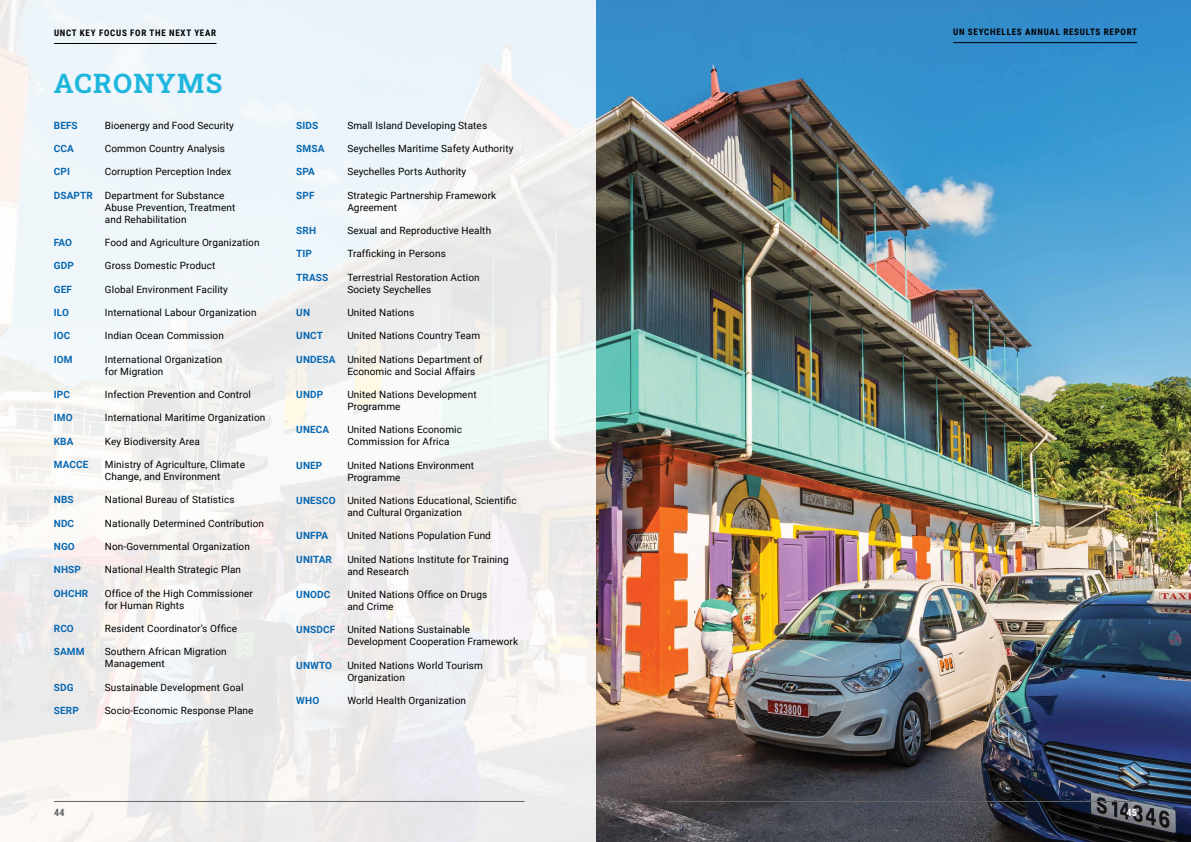
<style>
.page{position:relative;width:1191px;height:842px;background:#fff}
.page>*{position:absolute;margin:0;border:0;box-sizing:border-box;transform-origin:0 0}
.t1{font:27px "Roboto Slab";letter-spacing:.05em;color:#1eb6dc}
.t2{font:10px/12px "Roboto";letter-spacing:.01em;color:#000}
.t3{font:700 10px "Roboto";letter-spacing:.01em;color:#0968b1}
.t4{font:700 10px "Roboto Condensed";color:#636466}
.t5{font:700 10px "Roboto Condensed";color:#fff}
.t6{font:700 9px "Roboto Condensed";letter-spacing:.085em;color:#000}
.s1{font-weight:700;color:#0968b1}
</style>
<div class="page">
<img style="left:595px;top:0;width:596px;height:842px">
<div style="left:0;top:0;width:595px;height:842px;background:linear-gradient(to right,#f2f4f5,#eeefef)"></div>
<hr style="left:54px;top:43px;width:162px;height:1px;background:#000">
<hr style="left:953px;top:42px;width:184px;height:1px;background:#000">
<hr style="left:54px;top:801px;width:470px;height:1px;background:#636466">
<hr style="left:666px;top:801px;width:471px;height:1px;background:#636466">
<p class="t6" style="left:54px;top:26px;width:164px">UNCT KEY FOCUS FOR THE NEXT YEAR</p>
<p class="t6" style="left:953px;top:26px;width:185px">UN SEYCHELLES ANNUAL RESULTS REPORT</p>
<h1 class="t1" style="left:54px;top:64px;width:170px">ACRONYMS</h1>
<p class="t3" style="left:54px;top:118px;width:25px">BEFS</p>
<p class="t2" style="left:105px;top:119px;width:130px">Bioenergy and Food Security</p>
<p class="t3" style="left:54px;top:141px;width:22px">CCA</p>
<p class="t2" style="left:105px;top:142px;width:122px">Common Country Analysis</p>
<p class="t3" style="left:54px;top:165px;width:18px">CPI</p>
<p class="t2" style="left:105px;top:165px;width:128px">Corruption Perception Index</p>
<p class="t2" style="left:105px;top:189px;width:132px;text-indent:-51px"><span class="s1">DSAPTR</span> Department for Substance<br>Abuse Prevention, Treatment and Rehabilitation</p>
<p class="t3" style="left:54px;top:235px;width:20px">FAO</p>
<p class="t2" style="left:105px;top:236px;width:156px">Food and Agriculture Organization</p>
<p class="t3" style="left:54px;top:259px;width:21px">GDP</p>
<p class="t2" style="left:105px;top:259px;width:112px">Gross Domestic Product</p>
<p class="t3" style="left:54px;top:282px;width:20px">GEF</p>
<p class="t2" style="left:105px;top:283px;width:125px">Global Environment Facility</p>
<p class="t3" style="left:54px;top:305px;width:17px">ILO</p>
<p class="t2" style="left:105px;top:306px;width:153px">International Labour Organization</p>
<p class="t3" style="left:54px;top:329px;width:18px">IOC</p>
<p class="t2" style="left:105px;top:329px;width:120px">Indian Ocean Commission</p>
<p class="t3" style="left:54px;top:352px;width:20px">IOM</p>
<p class="t2" style="left:105px;top:353px;width:119px">International Organization for Migration</p>
<p class="t3" style="left:54px;top:387px;width:18px">IPC</p>
<p class="t2" style="left:105px;top:388px;width:147px">Infection Prevention and Control</p>
<p class="t3" style="left:54px;top:411px;width:20px">IMO</p>
<p class="t2" style="left:105px;top:411px;width:162px">International Maritime Organization</p>
<p class="t3" style="left:54px;top:434px;width:21px">KBA</p>
<p class="t2" style="left:105px;top:435px;width:97px">Key Biodiversity Area</p>
<p class="t3" style="left:54px;top:457px;width:36px">MACCE</p>
<p class="t2" style="left:105px;top:458px;width:142px">Ministry of Agriculture, Climate<br>Change, and Environment</p>
<p class="t3" style="left:54px;top:493px;width:21px">NBS</p>
<p class="t2" style="left:105px;top:493px;width:131px">National Bureau of Statistics</p>
<p class="t3" style="left:54px;top:516px;width:22px">NDC</p>
<p class="t2" style="left:105px;top:517px;width:161px">Nationally Determined Contribution</p>
<p class="t3" style="left:54px;top:539px;width:22px">NGO</p>
<p class="t2" style="left:105px;top:540px;width:147px">Non-Governmental Organization</p>
<p class="t3" style="left:54px;top:563px;width:29px">NHSP</p>
<p class="t2" style="left:105px;top:563px;width:138px">National Health Strategic Plan</p>
<p class="t3" style="left:54px;top:586px;width:36px">OHCHR</p>
<p class="t2" style="left:105px;top:587px;width:149px">Office of the High Commissioner for Human Rights</p>
<p class="t3" style="left:54px;top:621px;width:22px">RCO</p>
<p class="t2" style="left:105px;top:622px;width:134px">Resident Coordinator’s Office</p>
<p class="t3" style="left:54px;top:645px;width:32px">SAMM</p>
<p class="t2" style="left:105px;top:645px;width:123px">Southern African Migration<br>Management</p>
<p class="t3" style="left:54px;top:680px;width:21px">SDG</p>
<p class="t2" style="left:105px;top:681px;width:140px">Sustainable Development Goal</p>
<p class="t3" style="left:54px;top:703px;width:26px">SERP</p>
<p class="t2" style="left:105px;top:704px;width:150px">Socio-Economic Response Plane</p>
<p class="t3" style="left:296px;top:118px;width:24px">SIDS</p>
<p class="t2" style="left:347px;top:119px;width:141px">Small Island Developing States</p>
<p class="t3" style="left:296px;top:141px;width:30px">SMSA</p>
<p class="t2" style="left:347px;top:142px;width:168px">Seychelles Maritime Safety Authority</p>
<p class="t3" style="left:296px;top:165px;width:20px">SPA</p>
<p class="t2" style="left:347px;top:165px;width:120px">Seychelles Ports Authority</p>
<p class="t3" style="left:296px;top:188px;width:20px">SPF</p>
<p class="t2" style="left:347px;top:189px;width:150px">Strategic Partnership Framework<br>Agreement</p>
<p class="t3" style="left:296px;top:223px;width:21px">SRH</p>
<p class="t2" style="left:347px;top:224px;width:145px">Sexual and Reproductive Health</p>
<p class="t3" style="left:296px;top:247px;width:17px">TIP</p>
<p class="t2" style="left:347px;top:247px;width:100px">Trafficking in Persons</p>
<p class="t3" style="left:296px;top:270px;width:33px">TRASS</p>
<p class="t2" style="left:347px;top:271px;width:134px">Terrestrial Restoration Action<br>Society Seychelles</p>
<p class="t3" style="left:296px;top:305px;width:15px">UN</p>
<p class="t2" style="left:347px;top:306px;width:69px">United Nations</p>
<p class="t3" style="left:296px;top:329px;width:28px">UNCT</p>
<p class="t2" style="left:347px;top:329px;width:134px">United Nations Country Team</p>
<p class="t2" style="left:347px;top:353px;width:137px;text-indent:-51px"><span class="s1">UNDESA</span> United Nations Department of<br>Economic and Social Affairs</p>
<p class="t3" style="left:296px;top:387px;width:28px">UNDP</p>
<p class="t2" style="left:347px;top:388px;width:131px">United Nations Development<br>Programme</p>
<p class="t3" style="left:296px;top:423px;width:34px">UNECA</p>
<p class="t2" style="left:347px;top:423px;width:116px">United Nations Economic<br>Commission for Africa</p>
<p class="t3" style="left:296px;top:458px;width:28px">UNEP</p>
<p class="t2" style="left:347px;top:459px;width:128px">United Nations Environment<br>Programme</p>
<p class="t2" style="left:296px;top:494px;width:222px;text-align:center"><span class="s1">UNESCO</span> United Nations Educational, Scientific and Cultural Organization</p>
<p class="t3" style="left:296px;top:529px;width:33px">UNFPA</p>
<p class="t2" style="left:347px;top:529px;width:145px">United Nations Population Fund</p>
<p class="t3" style="left:296px;top:552px;width:37px">UNITAR</p>
<p class="t2" style="left:347px;top:553px;width:163px">United Nations Institute for Training and Research</p>
<p class="t3" style="left:296px;top:587px;width:35px">UNODC</p>
<p class="t2" style="left:347px;top:588px;width:141px">United Nations Office on Drugs and Crime</p>
<p class="t2" style="left:347px;top:623px;width:172px;text-indent:-51px"><span class="s1">UNSDCF</span> United Nations Sustainable<br>Development Cooperation Framework</p>
<p class="t3" style="left:296px;top:658px;width:37px">UNWTO</p>
<p class="t2" style="left:347px;top:659px;width:137px">United Nations World Tourism<br>Organization</p>
<p class="t3" style="left:296px;top:693px;width:24px">WHO</p>
<p class="t2" style="left:347px;top:694px;width:120px">World Health Organization</p>
<p class="t4" style="left:54px;top:805px;width:12px">44</p>
<p class="t5" style="left:1126px;top:805px;width:12px">45</p>
</div>
